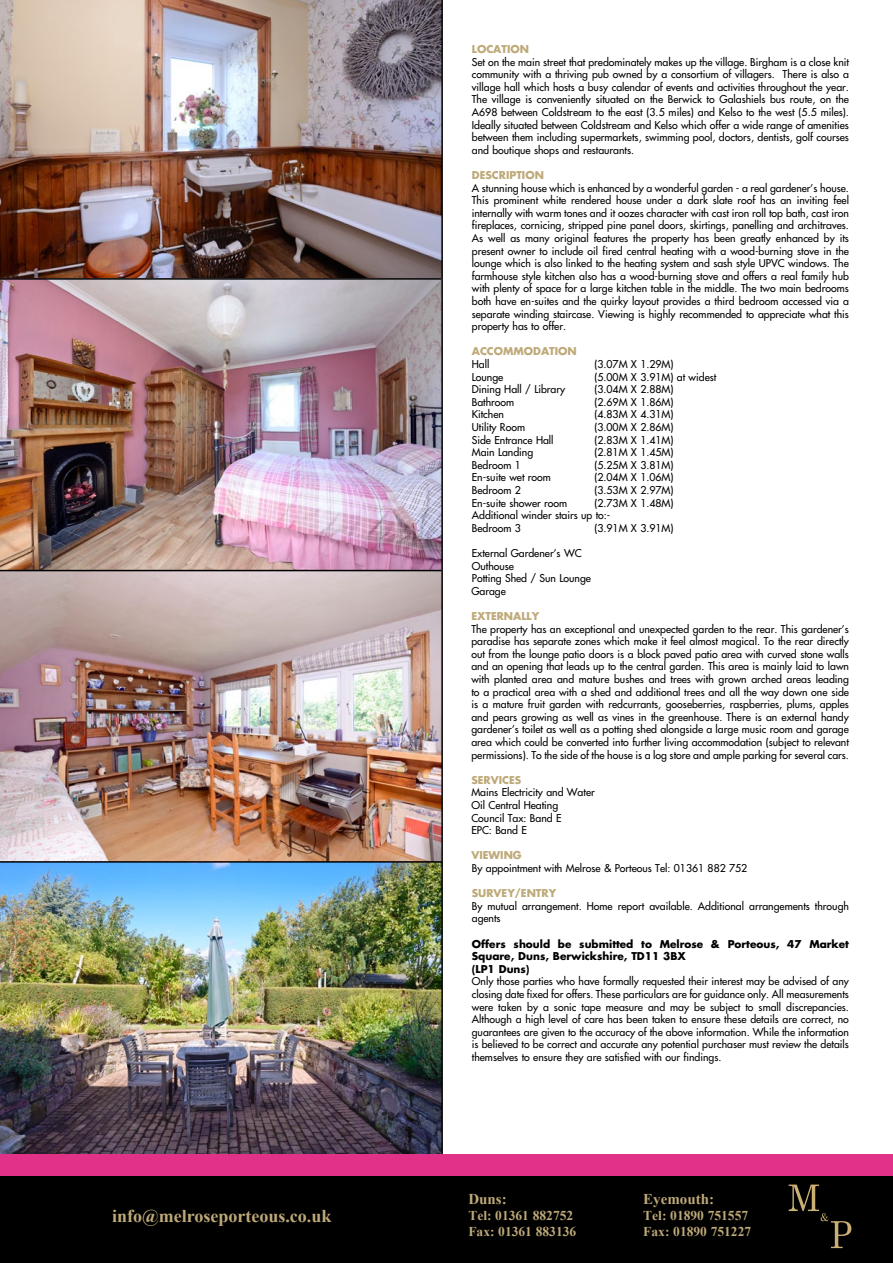
<style>
.page{position:relative;width:893px;height:1263px;background:#fff}
.page>*{position:absolute;margin:0;border:0;box-sizing:border-box;transform-origin:0 0}
.t1{font:700 18px "Times New Roman";color:#bea978}
.t2{font:700 15px "Times New Roman";color:#bea978}
.t3{font:700 13.5px "Times New Roman";color:#bea978}
.text{font:10.5px/12.6px "Futura";color:#000;text-align:justify}
.text-2{font:700 10.5px/12.6px "Futura";color:#000}
.heads{font:700 10.5px "Futura";color:#bea978}
</style>
<div class="page">
<img style="left:0;top:571px;width:441px;height:290px">
<img style="left:0;top:0;width:441px;height:278px">
<img style="left:0;top:280px;width:441px;height:290px">
<img style="left:0;top:863px;width:441px;height:291px">
<hr style="left:441px;top:0;width:2px;height:1157px;background:#000">
<hr style="left:0;top:278px;width:441px;height:2px;background:#000">
<hr style="left:0;top:570px;width:441px;height:1px;background:#000">
<hr style="left:0;top:861px;width:442px;height:2px;background:#000">
<div style="left:0;top:1174px;width:893px;height:89px;background:#000"></div>
<div style="left:0;top:1154px;width:893px;height:21px;background:#e13288"></div>
<svg style="left:789px;top:1184px;width:62px;height:64px"></svg>
<div style="left:813px;top:1219px;width:7px;height:37px;background:#000"></div>
<div style="left:784px;top:1218px;width:33px;height:7px;background:#000"></div>
<p class="t1" style="left:112px;top:1205px;width:221px">info@melroseporteous.co.uk</p>
<p class="heads" style="left:472px;top:42px;width:59px">LOCATION</p>
<p class="text" style="left:472px;top:55px;width:379px">Set on the main street that predominately makes up the village. Birgham is a close knit community with a thriving pub owned by a consortium of villagers. There is also a village hall which hosts a busy calendar of events and activities throughout the year.<br>The village is conveniently situated on the Berwick to Galashiels bus route, on the A698 between Coldstream to the east (3.5 miles) and Kelso to the west (5.5 miles).<br>Ideally situated between Coldstream and Kelso which offer a wide range of amenities between them including supermarkets, swimming pool, doctors, dentists, golf courses and boutique shops and restaurants.</p>
<p class="heads" style="left:472px;top:168px;width:74px">DESCRIPTION</p>
<p class="text" style="left:472px;top:181px;width:379px">A stunning house which is enhanced by a wonderful garden - a real gardener’s house.<br>This prominent white rendered house under a dark slate roof has an inviting feel internally with warm tones and it oozes character with cast iron roll top bath, cast iron fireplaces, cornicing, stripped pine panel doors, skirtings, panelling and architraves.<br>As well as many original features the property has been greatly enhanced by its present owner to include oil fired central heating with a wood-burning stove in the lounge which is also linked to the heating system and sash style UPVC windows. The farmhouse style kitchen also has a wood-burning stove and offers a real family hub with plenty of space for a large kitchen table in the middle. The two main bedrooms both have en-suites and the quirky layout provides a third bedroom accessed via a separate winding staircase. Viewing is highly recommended to appreciate what this property has to offer.</p>
<p class="heads" style="left:472px;top:344px;width:106px">ACCOMMODATION</p>
<p class="text" style="left:472px;top:358px;width:19px">Hall</p>
<p class="text" style="left:594px;top:358px;width:81px">(3.07M X 1.29M)</p>
<p class="text" style="left:472px;top:370px;width:33px">Lounge</p>
<p class="text" style="left:594px;top:370px;width:123px">(5.00M X 3.91M) at widest</p>
<p class="text" style="left:472px;top:383px;width:95px">Dining Hall / Library</p>
<p class="text" style="left:594px;top:383px;width:81px">(3.04M X 2.88M)</p>
<p class="text" style="left:472px;top:396px;width:44px">Bathroom</p>
<p class="text" style="left:594px;top:396px;width:81px">(2.69M X 1.86M)</p>
<p class="text" style="left:472px;top:408px;width:34px">Kitchen</p>
<p class="text" style="left:594px;top:408px;width:81px">(4.83M X 4.31M)</p>
<p class="text" style="left:472px;top:421px;width:55px">Utility Room</p>
<p class="text" style="left:594px;top:421px;width:81px">(3.00M X 2.86M)</p>
<p class="text" style="left:472px;top:433px;width:83px">Side Entrance Hall</p>
<p class="text" style="left:594px;top:433px;width:81px">(2.83M X 1.41M)</p>
<p class="text" style="left:472px;top:446px;width:63px">Main Landing</p>
<p class="text" style="left:594px;top:446px;width:81px">(2.81M X 1.45M)</p>
<p class="text" style="left:472px;top:459px;width:51px">Bedroom 1</p>
<p class="text" style="left:594px;top:459px;width:81px">(5.25M X 3.81M)</p>
<p class="text" style="left:472px;top:471px;width:81px">En-suite wet room</p>
<p class="text" style="left:594px;top:471px;width:81px">(2.04M X 1.06M)</p>
<p class="text" style="left:472px;top:484px;width:51px">Bedroom 2</p>
<p class="text" style="left:594px;top:484px;width:81px">(3.53M X 2.97M)</p>
<p class="text" style="left:472px;top:496px;width:97px">En-suite shower room</p>
<p class="text" style="left:594px;top:496px;width:81px">(2.73M X 1.48M)</p>
<p class="text" style="left:472px;top:509px;width:140px">Additional winder stairs up to:-</p>
<p class="text" style="left:472px;top:522px;width:51px">Bedroom 3</p>
<p class="text" style="left:594px;top:522px;width:81px">(3.91M X 3.91M)</p>
<p class="text" style="left:472px;top:547px;width:111px">External Gardener’s WC</p>
<p class="text" style="left:472px;top:559px;width:44px">Outhouse</p>
<p class="text" style="left:472px;top:572px;width:121px">Potting Shed / Sun Lounge</p>
<p class="text" style="left:471px;top:585px;width:36px">Garage</p>
<p class="heads" style="left:471px;top:609px;width:69px">EXTERNALLY</p>
<p class="text" style="left:471px;top:622px;width:379px">The property has an exceptional and unexpected garden to the rear. This gardener’s paradise has separate zones which make it feel almost magical. To the rear directly out from the lounge patio doors is a block paved patio area with curved stone walls and an opening that leads up to the central garden. This area is mainly laid to lawn with planted area and mature bushes and trees with grown arched areas leading to a practical area with a shed and additional trees and all the way down one side is a mature fruit garden with redcurrants, gooseberries, raspberries, plums, apples and pears growing as well as vines in the greenhouse. There is an external handy gardener’s toilet as well as a potting shed alongside a large music room and garage area which could be converted into further living accommodation (subject to relevant permissions). To the side of the house is a log store and ample parking for several cars.</p>
<p class="heads" style="left:471px;top:773px;width:51px">SERVICES</p>
<p class="text" style="left:471px;top:786px;width:125px">Mains Electricity and Water</p>
<p class="text" style="left:471px;top:799px;width:88px">Oil Central Heating</p>
<p class="text" style="left:471px;top:811px;width:92px">Council Tax: Band E</p>
<p class="text" style="left:471px;top:824px;width:57px">EPC: Band E</p>
<p class="heads" style="left:471px;top:848px;width:52px">VIEWING</p>
<p class="text" style="left:472px;top:862px;width:277px">By appointment with Melrose &amp; Porteous Tel: 01361 882 752</p>
<p class="heads" style="left:472px;top:886px;width:86px">SURVEY/ENTRY</p>
<p class="text" style="left:472px;top:900px;width:379px">By mutual arrangement. Home report available. Additional arrangements through agents</p>
<p class="text-2" style="left:472px;top:937px;width:379px">Offers should be submitted to Melrose &amp; Porteous, 47 Market<br>Square, Duns, Berwickshire, TD11 3BX</p>
<p class="text-2" style="left:472px;top:962px;width:59px">(LP1 Duns)</p>
<p class="text" style="left:472px;top:975px;width:379px">Only those parties who have formally requested their interest may be advised of any closing date fixed for offers. These particulars are for guidance only. All measurements were taken by a sonic tape measure and may be subject to small discrepancies.<br>Although a high level of care has been taken to ensure these details are correct, no guarantees are given to the accuracy of the above information. While the information is believed to be correct and accurate any potential purchaser must review the details themselves to ensure they are satisfied with our findings.</p>
<p class="t2" style="left:468px;top:1190px;width:40px">Duns:</p>
<p class="t3" style="left:468px;top:1208px;width:106px">Tel: 01361 882752</p>
<p class="t3" style="left:468px;top:1224px;width:109px">Fax: 01361 883136</p>
<p class="t2" style="left:643px;top:1190px;width:72px">Eyemouth:</p>
<p class="t3" style="left:643px;top:1208px;width:106px">Tel: 01890 751557</p>
<p class="t3" style="left:643px;top:1224px;width:109px">Fax: 01890 751227</p>
</div>
